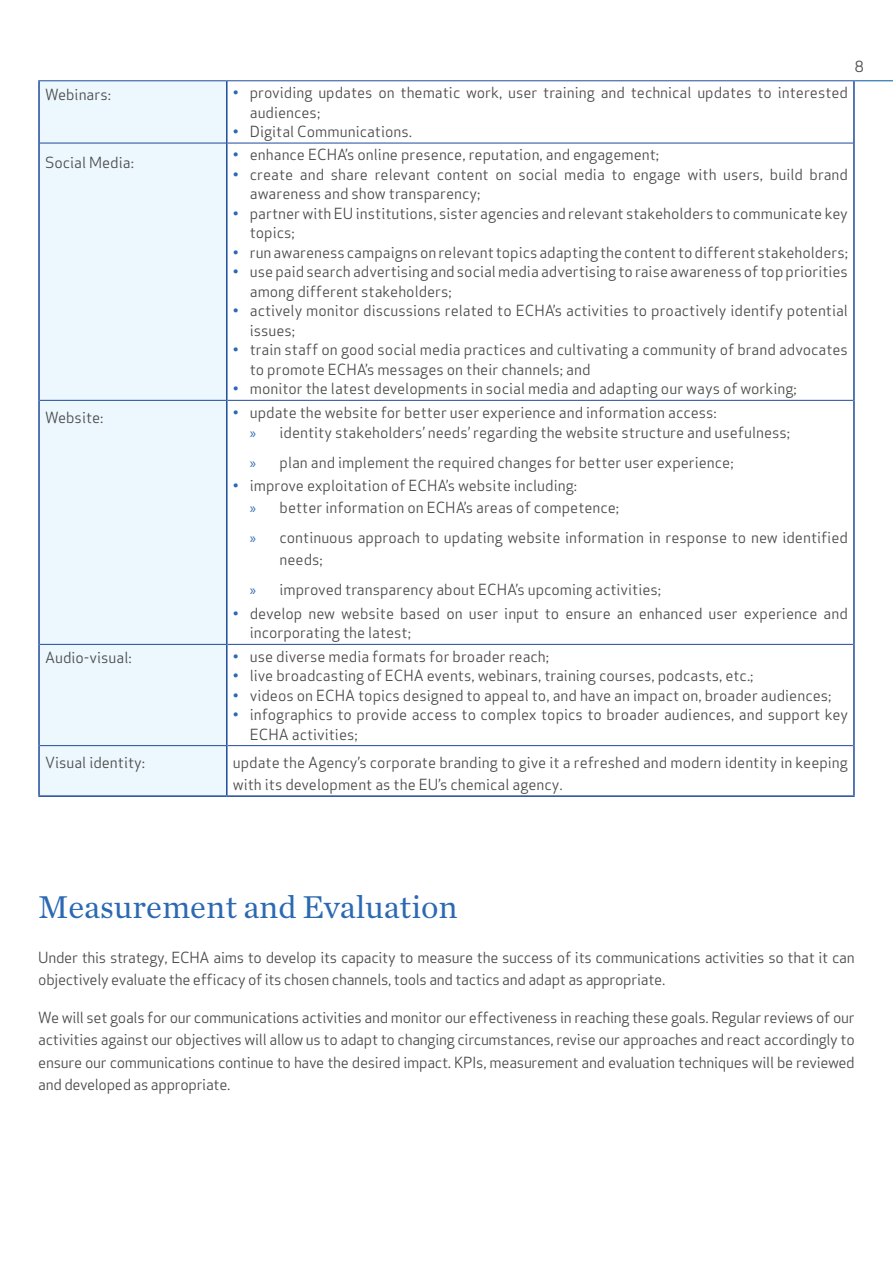
<style>
.page{position:relative;width:893px;height:1263px;background:#fff}
.page>*{position:absolute;margin:0;border:0;box-sizing:border-box;transform-origin:0 0}
.t1{font:33px "Chronicle Text G1";color:#2b69b2}
.t2{font:15px/19.5px "Apex Sans";color:#4a4a49}
.t3{font:15px/22.5px "Apex Sans";letter-spacing:-.02em;color:#4a4a49}
.s1{color:#2b69b2}
.s2{font-family:"Myriad Pro";color:#2b69b2}
</style>
<div class="page">
<hr style="left:855px;top:80px;width:38px;height:1px;background:#0057a3">
<div style="left:40px;top:81px;width:186px;height:714px;background:#ecf7fe"></div>
<hr style="left:38px;top:80px;width:189px;height:1px;background:#1e4b9b">
<hr style="left:227px;top:80px;width:628px;height:1px;background:#1e4b9b">
<hr style="left:40px;top:143px;width:186px;height:1px;background:#1e4b9b">
<hr style="left:228px;top:143px;width:625px;height:1px;background:#1e4b9b">
<hr style="left:40px;top:400px;width:186px;height:1px;background:#1e4b9b">
<hr style="left:228px;top:400px;width:625px;height:1px;background:#1e4b9b">
<hr style="left:40px;top:644px;width:186px;height:1px;background:#1e4b9b">
<hr style="left:228px;top:644px;width:625px;height:1px;background:#1e4b9b">
<hr style="left:40px;top:745px;width:186px;height:1px;background:#1e4b9b">
<hr style="left:228px;top:745px;width:625px;height:1px;background:#1e4b9b">
<hr style="left:38px;top:81px;width:2px;height:62px;background:#1e4b9b">
<hr style="left:226px;top:81px;width:2px;height:62px;background:#1e4b9b">
<hr style="left:853px;top:81px;width:2px;height:62px;background:#1e4b9b">
<hr style="left:38px;top:143px;width:2px;height:257px;background:#1e4b9b">
<hr style="left:226px;top:143px;width:2px;height:257px;background:#1e4b9b">
<hr style="left:853px;top:143px;width:2px;height:257px;background:#1e4b9b">
<hr style="left:38px;top:400px;width:2px;height:244px;background:#1e4b9b">
<hr style="left:226px;top:400px;width:2px;height:244px;background:#1e4b9b">
<hr style="left:853px;top:400px;width:2px;height:244px;background:#1e4b9b">
<hr style="left:38px;top:644px;width:2px;height:102px;background:#1e4b9b">
<hr style="left:226px;top:644px;width:2px;height:102px;background:#1e4b9b">
<hr style="left:853px;top:644px;width:2px;height:102px;background:#1e4b9b">
<hr style="left:38px;top:746px;width:2px;height:49px;background:#1e4b9b">
<hr style="left:226px;top:746px;width:2px;height:49px;background:#1e4b9b">
<hr style="left:853px;top:746px;width:2px;height:49px;background:#1e4b9b">
<hr style="left:38px;top:795px;width:189px;height:2px;background:#1e4b9b">
<hr style="left:227px;top:795px;width:628px;height:2px;background:#1e4b9b">
<p class="t2" style="left:855px;top:55px;width:10px">8</p>
<p class="t2" style="left:45px;top:83px;width:68px">Webinars:</p>
<p class="t2" style="left:250px;top:81px;width:600px;text-indent:-17px"><span class="s1">•</span> providing updates on thematic work, user training and technical updates to interested audiences;</p>
<p class="t2" style="left:233px;top:120px;width:181px"><span class="s1">•</span> Digital Communications.</p>
<p class="t2" style="left:45px;top:151px;width:90px">Social Media:</p>
<p class="t2" style="left:233px;top:144px;width:428px"><span class="s1">•</span> enhance ECHA’s online presence, reputation, and engagement;</p>
<p class="t2" style="left:250px;top:163px;width:600px;text-indent:-17px"><span class="s1">•</span> create and share relevant content on social media to engage with users, build brand awareness and show transparency;</p>
<p class="t2" style="left:250px;top:202px;width:600px;text-indent:-17px"><span class="s1">•</span> partner with EU institutions, sister agencies and relevant stakeholders to communicate key topics;</p>
<p class="t2" style="left:233px;top:241px;width:617px"><span class="s1">•</span> run awareness campaigns on relevant topics adapting the content to different stakeholders;</p>
<p class="t2" style="left:250px;top:261px;width:600px;text-indent:-17px"><span class="s1">•</span> use paid search advertising and social media advertising to raise awareness of top priorities among different stakeholders;</p>
<p class="t2" style="left:250px;top:300px;width:600px;text-indent:-17px"><span class="s1">•</span> actively monitor discussions related to ECHA’s activities to proactively identify potential issues;</p>
<p class="t2" style="left:250px;top:339px;width:600px;text-indent:-17px"><span class="s1">•</span> train staff on good social media practices and cultivating a community of brand advocates to promote ECHA’s messages on their channels; and</p>
<p class="t2" style="left:233px;top:378px;width:566px"><span class="s1">•</span> monitor the latest developments in social media and adapting our ways of working;</p>
<p class="t2" style="left:45px;top:406px;width:60px">Website:</p>
<p class="t2" style="left:250px;top:401px;width:542px;line-height:20px;text-indent:-17px"><span class="s1">•</span> update the website for better user experience and information access:<br><span class="s2">»</span> identity stakeholders’ needs’ regarding the website structure and usefulness;</p>
<p class="t2" style="left:250px;top:451px;width:485px"><span class="s2">»</span> plan and implement the required changes for better user experience;</p>
<p class="t2" style="left:250px;top:474px;width:371px;line-height:21.3px;text-indent:-17px"><span class="s1">•</span> improve exploitation of ECHA’s website including:<br><span class="s2">»</span> better information on ECHA’s areas of competence;</p>
<p class="t2" style="left:280px;top:524px;width:570px;line-height:22.5px;text-indent:-30px"><span class="s2">»</span> continuous approach to updating website information in response to new identified needs;</p>
<p class="t2" style="left:250px;top:578px;width:413px"><span class="s2">»</span> improved transparency about ECHA’s upcoming activities;</p>
<p class="t2" style="left:250px;top:602px;width:600px;text-indent:-17px"><span class="s1">•</span> develop new website based on user input to ensure an enhanced user experience and incorporating the latest;</p>
<p class="t2" style="left:45px;top:646px;width:88px">Audio-visual:</p>
<p class="t2" style="left:233px;top:645px;width:318px"><span class="s1">•</span> use diverse media formats for broader reach;</p>
<p class="t2" style="left:233px;top:664px;width:522px"><span class="s1">•</span> live broadcasting of ECHA events, webinars, training courses, podcasts, etc.;</p>
<p class="t2" style="left:233px;top:684px;width:600px"><span class="s1">•</span> videos on ECHA topics designed to appeal to, and have an impact on, broader audiences;</p>
<p class="t2" style="left:250px;top:703px;width:600px;text-indent:-17px"><span class="s1">•</span> infographics to provide access to complex topics to broader audiences, and support key<br>ECHA activities;</p>
<p class="t2" style="left:45px;top:751px;width:102px">Visual identity:</p>
<p class="t2" style="left:233px;top:749px;width:617px;line-height:22.5px">update the Agency’s corporate branding to give it a refreshed and modern identity in keeping with its development as the EU’s chemical agency.</p>
<h1 class="t1" style="left:38px;top:882px;width:421px">Measurement and Evaluation</h1>
<p class="t3" style="left:38px;top:944px;width:818px">Under this strategy, ECHA aims to develop its capacity to measure the success of its communications activities so that it can objectively evaluate the efficacy of its chosen channels, tools and tactics and adapt as appropriate.</p>
<p class="t2" style="left:38px;top:1004px;width:818px;line-height:22.5px;text-align:justify">We will set goals for our communications activities and monitor our effectiveness in reaching these goals. Regular reviews of our activities against our objectives will allow us to adapt to changing circumstances, revise our approaches and react accordingly to ensure our communications continue to have the desired impact. KPIs, measurement and evaluation techniques will be reviewed and developed as appropriate.</p>
</div>
